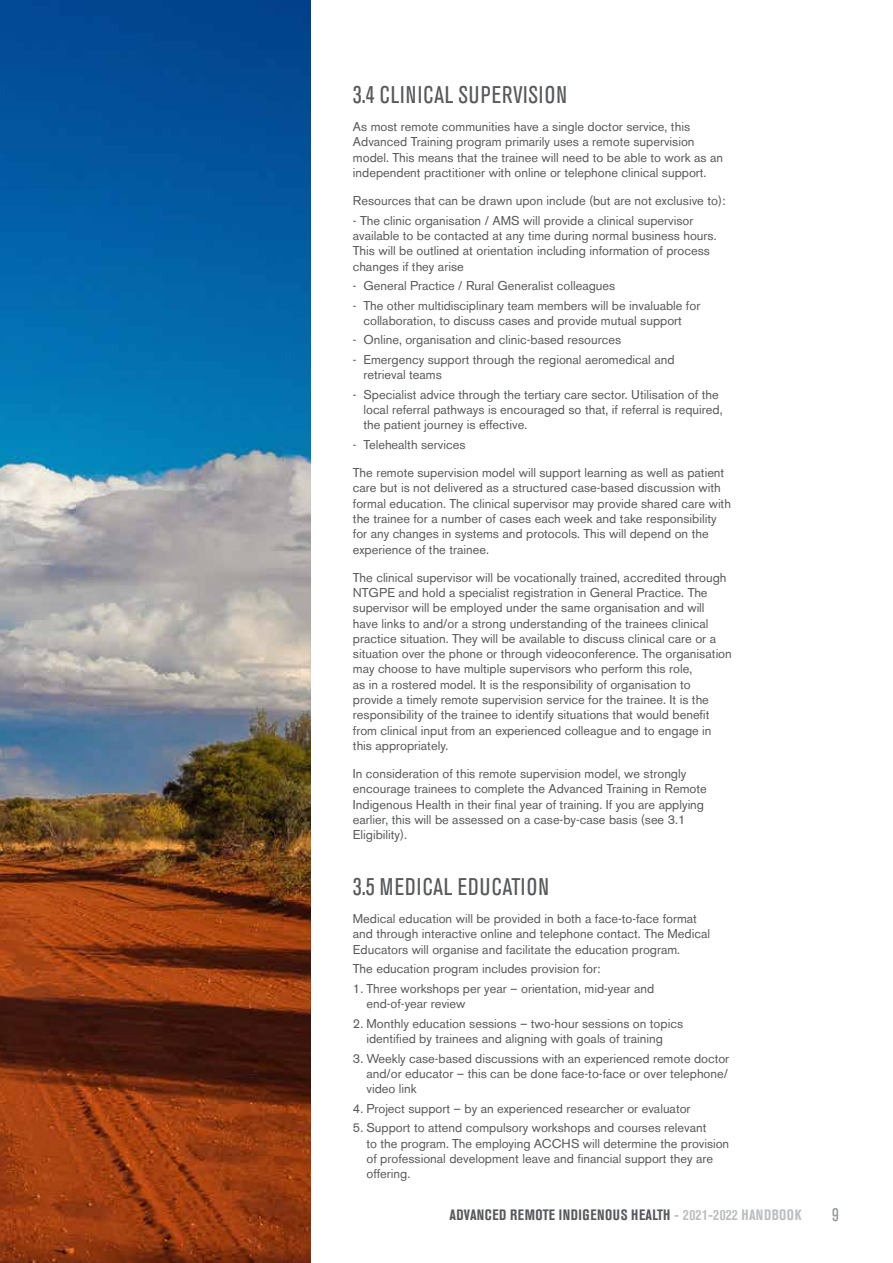
<style>
.page{position:relative;width:893px;height:1263px;background:#fff}
.page>*{position:absolute;margin:0;border:0;box-sizing:border-box;transform-origin:0 0}
.t1{font:condensed 24px "Akzidenz Grotesk Std";letter-spacing:.035em;color:#58595b}
.t2{font:condensed 18px "Akzidenz Grotesk Std";color:#939598}
.t3{font:700 condensed 15px "Akzidenz Grotesk BE";letter-spacing:.035em;color:#58595b}
.t4{font:12.75px/15.3px "Akzidenz Grotesk BE";color:#58595b}
.s1{color:#bcbec0}
</style>
<div class="page">
<img style="left:0;top:0;width:310px;height:1263px">
<h1 class="t1" style="left:353px;top:81px;width:216px">3.4 CLINICAL SUPERVISION</h1>
<p class="t4" style="left:353px;top:119px;width:372px">As most remote communities have a single doctor service, this Advanced Training program primarily uses a remote supervision model. This means that the trainee will need to be able to work as an independent practitioner with online or telephone clinical support.</p>
<p class="t4" style="left:353px;top:193px;width:374px">Resources that can be drawn upon include (but are not exclusive to):</p>
<p class="t4" style="left:353px;top:213px;width:365px">- The clinic organisation / AMS will provide a clinical supervisor available to be contacted at any time during normal business hours.<br>This will be outlined at orientation including information of process changes if they arise</p>
<p class="t4" style="left:353px;top:278px;width:264px">- General Practice / Rural Generalist colleagues</p>
<p class="t4" style="left:363px;top:298px;width:338px;text-indent:-11px">- The other multidisciplinary team members will be invaluable for collaboration, to discuss cases and provide mutual support</p>
<p class="t4" style="left:353px;top:332px;width:270px">- Online, organisation and clinic-based resources</p>
<p class="t4" style="left:363px;top:352px;width:313px;text-indent:-11px">- Emergency support through the regional aeromedical and retrieval teams</p>
<p class="t4" style="left:363px;top:387px;width:361px;text-indent:-11px">- Specialist advice through the tertiary care sector. Utilisation of the local referral pathways is encouraged so that, if referral is required, the patient journey is effective.</p>
<p class="t4" style="left:353px;top:437px;width:114px">- Telehealth services</p>
<p class="t4" style="left:353px;top:465px;width:380px">The remote supervision model will support learning as well as patient care but is not delivered as a structured case-based discussion with formal education. The clinical supervisor may provide shared care with the trainee for a number of cases each week and take responsibility for any changes in systems and protocols. This will depend on the experience of the trainee.</p>
<p class="t4" style="left:353px;top:569px;width:380px">The clinical supervisor will be vocationally trained, accredited through NTGPE and hold a specialist registration in General Practice. The supervisor will be employed under the same organisation and will have links to and/or a strong understanding of the trainees clinical practice situation. They will be available to discuss clinical care or a situation over the phone or through videoconference. The organisation may choose to have multiple supervisors who perform this role,<br>as in a rostered model. It is the responsibility of organisation to provide a timely remote supervision service for the trainee. It is the responsibility of the trainee to identify situations that would benefit from clinical input from an experienced colleague and to engage in this appropriately.</p>
<p class="t4" style="left:353px;top:766px;width:355px">In consideration of this remote supervision model, we strongly encourage trainees to complete the Advanced Training in Remote Indigenous Health in their final year of training. If you are applying earlier, this will be assessed on a case-by-case basis (see 3.1<br>Eligibility).</p>
<h1 class="t1" style="left:353px;top:873px;width:198px">3.5 MEDICAL EDUCATION</h1>
<p class="t4" style="left:353px;top:911px;width:359px">Medical education will be provided in both a face-to-face format and through interactive online and telephone contact. The Medical<br>Educators will organise and facilitate the education program.</p>
<p class="t4" style="left:353px;top:961px;width:249px">The education program includes provision for:</p>
<p class="t4" style="left:366px;top:981px;width:289px;text-indent:-14px">1. Three workshops per year – orientation, mid-year and end-of-year review</p>
<p class="t4" style="left:353px;top:1016px;width:332px;text-align:center">2. Monthly education sessions – two-hour sessions on topics identified by trainees and aligning with goals of training</p>
<p class="t4" style="left:366px;top:1050px;width:364px;text-align:justify;text-indent:-14px">3. Weekly case-based discussions with an experienced remote doctor and/or educator – this can be done face-to-face or over telephone/ video link</p>
<p class="t4" style="left:353px;top:1101px;width:339px">4. Project support – by an experienced researcher or evaluator</p>
<p class="t4" style="left:366px;top:1120px;width:364px;text-indent:-14px">5. Support to attend compulsory workshops and courses relevant<br>to the program. The employing ACCHS will determine the provision of professional development leave and financial support they are offering.</p>
<p class="t3" style="left:449px;top:1206px;width:354px">ADVANCED REMOTE INDIGENOUS HEALTH <span class="s1">- 2021-2022 HANDBOOK</span></p>
<h2 class="t2" style="left:832px;top:1205px;width:8px">9</h2>
</div>
